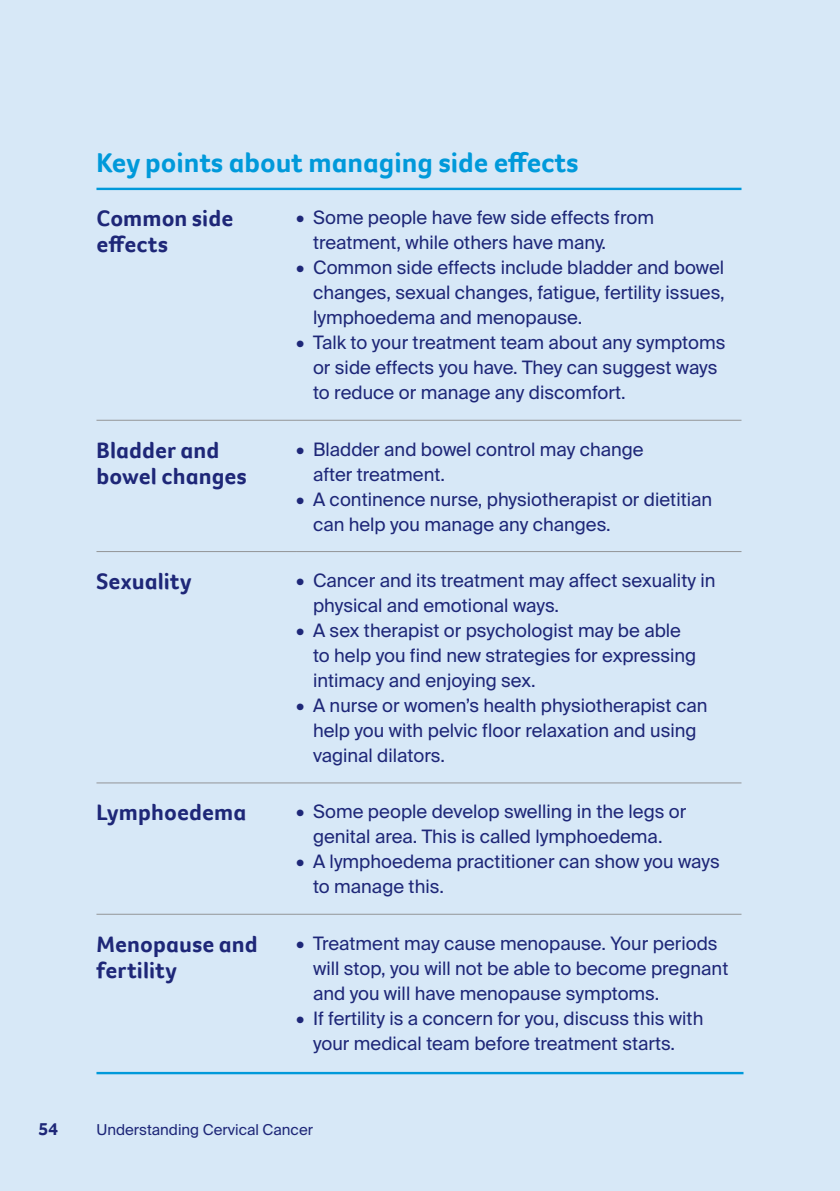
<style>
.page{position:relative;width:840px;height:1191px;background:#fff}
.page>*{position:absolute;margin:0;border:0;box-sizing:border-box;transform-origin:0 0}
.t1{font:700 28px "Foco CC";color:#0099da}
.t2{font:700 23px/26px "Foco CC";letter-spacing:.005em;color:#1e2778}
.t3{font:18.4px/25px "Suisse Intl";color:#1e2778}
.t4{font:700 18px "Foco CC";color:#1e2778}
.t5{font:15px "Suisse Intl";color:#1e2778}
.s1{font-weight:600}
</style>
<div class="page">
<div style="left:0;top:0;width:838px;height:1191px;background:#d7e8f7"></div>
<hr style="left:96px;top:188px;width:200px;height:2px;background:#0099da">
<hr style="left:296px;top:188px;width:445px;height:2px;background:#0099da">
<hr style="left:96px;top:420px;width:200px;height:1px;background:#939597">
<hr style="left:296px;top:420px;width:445px;height:1px;background:#939597">
<hr style="left:96px;top:551px;width:200px;height:1px;background:#939597">
<hr style="left:296px;top:551px;width:445px;height:1px;background:#939597">
<hr style="left:96px;top:782px;width:200px;height:1px;background:#939597">
<hr style="left:296px;top:782px;width:445px;height:1px;background:#939597">
<hr style="left:96px;top:913px;width:200px;height:1px;background:#939597">
<hr style="left:296px;top:913px;width:445px;height:1px;background:#939597">
<hr style="left:96px;top:1071px;width:647px;height:3px;background:#0099da">
<h1 class="t1" style="left:96px;top:144px;width:483px">Key points about managing side effects</h1>
<p class="t2" style="left:96px;top:205px;width:138px">Common side effects</p>
<p class="t3" style="left:313px;top:205px;width:342px;text-indent:-17px"><span class="s1">•</span> Some people have few side effects from treatment, while others have many.</p>
<p class="t3" style="left:313px;top:255px;width:413px;text-align:justify;text-indent:-17px"><span class="s1">•</span> Common side effects include bladder and bowel changes, sexual changes, fatigue, fertility issues, lymphoedema and menopause.</p>
<p class="t3" style="left:313px;top:330px;width:413px;text-indent:-17px"><span class="s1">•</span> Talk to your treatment team about any symptoms or side effects you have. They can suggest ways to reduce or manage any discomfort.</p>
<p class="t2" style="left:96px;top:436px;width:152px">Bladder and bowel changes</p>
<p class="t3" style="left:313px;top:437px;width:332px;text-indent:-17px"><span class="s1">•</span> Bladder and bowel control may change after treatment.</p>
<p class="t3" style="left:313px;top:487px;width:400px;text-indent:-17px"><span class="s1">•</span> A continence nurse, physiotherapist or dietitian can help you manage any changes.</p>
<p class="t2" style="left:96px;top:568px;width:96px">Sexuality</p>
<p class="t3" style="left:313px;top:568px;width:403px;text-indent:-17px"><span class="s1">•</span> Cancer and its treatment may affect sexuality in physical and emotional ways.</p>
<p class="t3" style="left:313px;top:618px;width:384px;text-indent:-17px"><span class="s1">•</span> A sex therapist or psychologist may be able to help you find new strategies for expressing intimacy and enjoying sex.</p>
<p class="t3" style="left:313px;top:693px;width:395px;text-indent:-17px"><span class="s1">•</span> A nurse or women’s health physiotherapist can help you with pelvic floor relaxation and using vaginal dilators.</p>
<p class="t2" style="left:96px;top:799px;width:151px">Lymphoedema</p>
<p class="t3" style="left:296px;top:799px;width:391px;text-align:center"><span class="s1">•</span> Some people develop swelling in the legs or genital area. This is called lymphoedema.</p>
<p class="t3" style="left:313px;top:849px;width:408px;text-indent:-17px"><span class="s1">•</span> A lymphoedema practitioner can show you ways to manage this.</p>
<p class="t2" style="left:96px;top:930px;width:163px">Menopause and fertility</p>
<p class="t3" style="left:313px;top:930px;width:416px;text-indent:-17px"><span class="s1">•</span> Treatment may cause menopause. Your periods will stop, you will not be able to become pregnant and you will have menopause symptoms.</p>
<p class="t3" style="left:313px;top:1005px;width:392px;text-indent:-17px"><span class="s1">•</span> If fertility is a concern for you, discuss this with your medical team before treatment starts.</p>
<p class="t4" style="left:38px;top:1117px;width:21px">54</p>
<p class="t5" style="left:96px;top:1121px;width:218px">Understanding Cervical Cancer</p>
</div>
